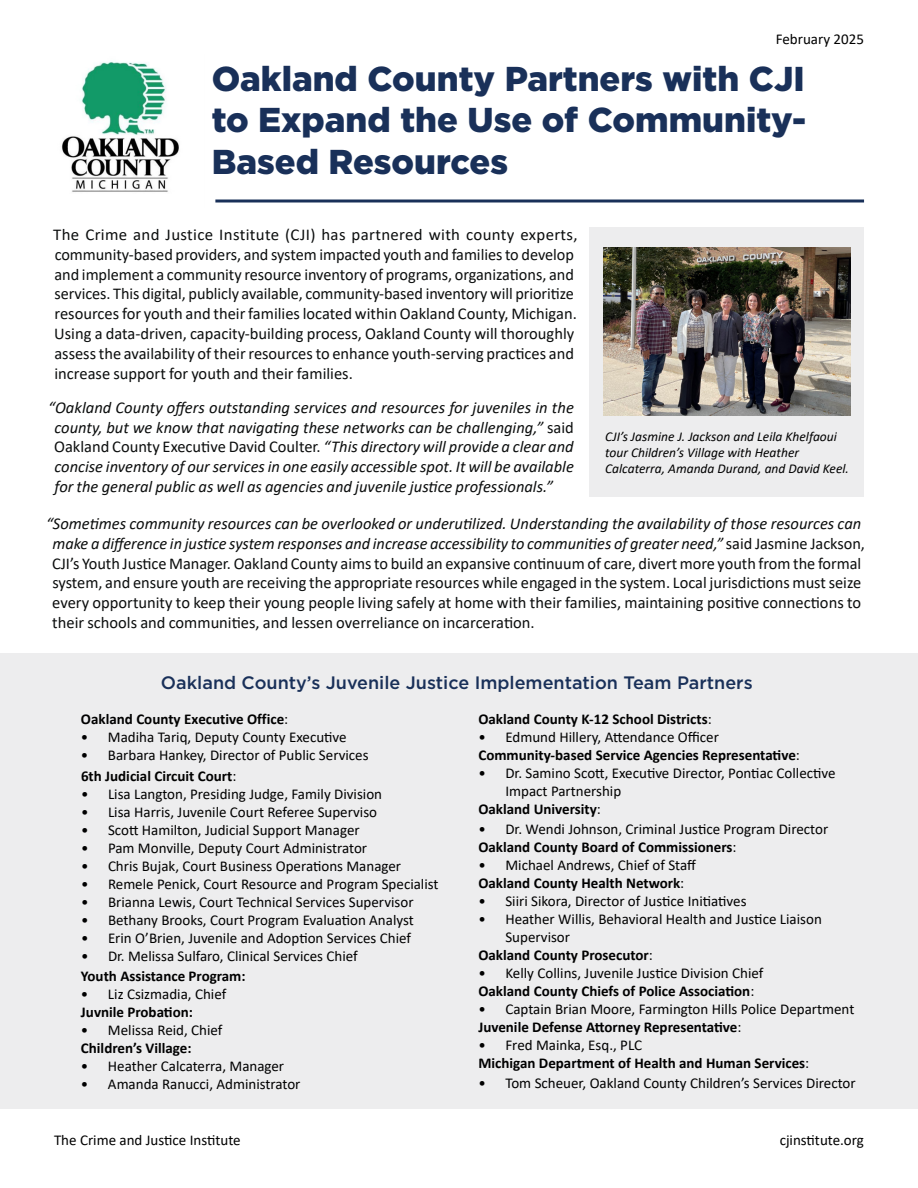
<style>
.page{position:relative;width:918px;height:1188px;background:#fff}
.page>*{position:absolute;margin:0;border:0;box-sizing:border-box;transform-origin:0 0}
.t1{font:900 34.5px/41.4px "Gotham";color:#193059;text-align:justify}
.t2{font:500 18px "Gotham";color:#193059}
.t3{font:16.5px/19.8px "Calibri";color:#0c0e0e}
.t4{font:italic 16.5px/19.8px "Calibri";color:#0c0e0e;text-align:justify}
.t5{font:15px/18px "Calibri";color:#000}
.t6{font:700 15px/18px "Calibri";color:#000}
.t7{font:italic 13.5px/16.2px "Calibri";color:#000}
.s1{font-style:normal}
.s2{font-style:italic}
.s3{font-weight:400}
.s4{font-weight:700}
</style>
<div class="page">
<div style="left:590px;top:228px;width:274px;height:269px;background:#ededee"></div>
<div style="left:0;top:653px;width:918px;height:456px;background:#ededee"></div>
<hr style="left:215px;top:200px;width:649px;height:3px;background:#193059">
<img style="left:61px;top:62px;width:118px;height:130px">
<img style="left:603px;top:248px;width:248px;height:168px">
<p class="t5" style="left:776px;top:29px;width:90px">February 2025</p>
<h1 class="t1" style="left:212px;top:58px;width:596px">Oakland County Partners with CJI to Expand the Use of Community-Based Resources</h1>
<p class="t3" style="left:53px;top:224px;width:526px">The Crime and Justice Institute (CJI) has partnered with county experts, community-based providers, and system impacted youth and families to develop and implement a community resource inventory of programs, organizations, and services. This digital, publicly available, community-based inventory will prioritize resources for youth and their families located within Oakland County, Michigan.<br>Using a data-driven, capacity-building process, Oakland County will thoroughly assess the availability of their resources to enhance youth-serving practices and increase support for youth and their families.</p>
<p class="t4" style="left:54px;top:397px;width:521px;text-indent:-6px">“Oakland County offers outstanding services and resources for juveniles in the county, but we know that navigating these networks can be challenging,” <span class="s1">said Oakland County Executive David Coulter.</span> “This directory will provide a clear and concise inventory of our services in one easily accessible spot. It will be available for the general public as well as agencies and juvenile justice professionals.”</p>
<p class="t7" style="left:605px;top:427px;width:245px">CJI’s Jasmine J. Jackson and Leila Khelfaoui tour Children’s Village with Heather<br>Calcaterra, Amanda Durand, and David Keel.</p>
<p class="t3" style="left:52px;top:513px;width:814px;text-indent:-6px"><span class="s2">“Sometimes community resources can be overlooked or underutilized. Understanding the availability of those resources can make a difference in justice system responses and increase accessibility to communities of greater need,”</span> said Jasmine Jackson, CJI’s Youth Justice Manager. Oakland County aims to build an expansive continuum of care, divert more youth from the formal system, and ensure youth are receiving the appropriate resources while engaged in the system. Local jurisdictions must seize every opportunity to keep their young people living safely at home with their families, maintaining positive connections to their schools and communities, and lessen overreliance on incarceration.</p>
<p class="t2" style="left:161px;top:671px;width:593px">Oakland County’s Juvenile Justice Implementation Team Partners</p>
<p class="t6" style="left:81px;top:710px;width:209px">Oakland County Executive Office<span class="s3">:</span></p>
<p class="t5" style="left:81px;top:728px;width:267px">• Madiha Tariq, Deputy County Executive</p>
<p class="t5" style="left:81px;top:746px;width:289px">• Barbara Hankey, Director of Public Services</p>
<p class="t6" style="left:81px;top:766px;width:157px">6th Judicial Circuit Court<span class="s3">:</span></p>
<p class="t5" style="left:81px;top:784px;width:303px">• Lisa Langton, Presiding Judge, Family Division</p>
<p class="t5" style="left:81px;top:802px;width:298px">• Lisa Harris, Juvenile Court Referee Superviso</p>
<p class="t5" style="left:81px;top:820px;width:280px">• Scott Hamilton, Judicial Support Manager</p>
<p class="t5" style="left:81px;top:838px;width:288px">• Pam Monville, Deputy Court Administrator</p>
<p class="t5" style="left:81px;top:856px;width:322px">• Chris Bujak, Court Business Operations Manager</p>
<p class="t5" style="left:81px;top:874px;width:359px">• Remele Penick, Court Resource and Program Specialist</p>
<p class="t5" style="left:81px;top:892px;width:334px">• Brianna Lewis, Court Technical Services Supervisor</p>
<p class="t5" style="left:81px;top:910px;width:334px">• Bethany Brooks, Court Program Evaluation Analyst</p>
<p class="t5" style="left:81px;top:928px;width:332px">• Erin O’Brien, Juvenile and Adoption Services Chief</p>
<p class="t5" style="left:81px;top:946px;width:278px">• Dr. Melissa Sulfaro, Clinical Services Chief</p>
<p class="t6" style="left:81px;top:967px;width:166px">Youth Assistance Program:</p>
<p class="t5" style="left:81px;top:985px;width:147px">• Liz Csizmadia, Chief</p>
<p class="t6" style="left:81px;top:1003px;width:114px">Juvnile Probation:</p>
<p class="t5" style="left:81px;top:1021px;width:143px">• Melissa Reid, Chief</p>
<p class="t6" style="left:81px;top:1039px;width:112px">Children’s Village:</p>
<p class="t5" style="left:81px;top:1057px;width:205px">• Heather Calcaterra, Manager</p>
<p class="t5" style="left:81px;top:1075px;width:221px">• Amanda Ranucci, Administrator</p>
<p class="t6" style="left:478px;top:710px;width:235px">Oakland County K-12 School Districts<span class="s3">:</span></p>
<p class="t6" style="left:478px;top:728px;width:323px"><span class="s3">• Edmund Hillery, Attendance Officer<br></span>Community-based Service Agencies Representative<span class="s3">:</span></p>
<p class="t5" style="left:478px;top:764px;width:359px">• Dr. Samino Scott, Executive Director, Pontiac Collective</p>
<p class="t5" style="left:505px;top:782px;width:117px">Impact Partnership</p>
<p class="t6" style="left:478px;top:800px;width:124px">Oakland University<span class="s3">:</span></p>
<p class="t5" style="left:478px;top:820px;width:351px">• Dr. Wendi Johnson, Criminal Justice Program Director<br><span class="s4">Oakland County Board of Commissioners</span>:</p>
<p class="t5" style="left:478px;top:856px;width:219px">• Michael Andrews, Chief of Staff<br><span class="s4">Oakland County Health Network</span>:</p>
<p class="t5" style="left:478px;top:892px;width:270px">• Siiri Sikora, Director of Justice Initiatives</p>
<p class="t5" style="left:478px;top:910px;width:345px">• Heather Willis, Behavioral Health and Justice Liaison</p>
<p class="t5" style="left:505px;top:928px;width:66px">Supervisor</p>
<p class="t6" style="left:478px;top:946px;width:176px">Oakland County Prosecutor<span class="s3">:</span></p>
<p class="t5" style="left:478px;top:964px;width:287px">• Kelly Collins, Juvenile Justice Division Chief<br><span class="s4">Oakland County Chiefs of Police Association</span>:</p>
<p class="t5" style="left:478px;top:1000px;width:377px">• Captain Brian Moore, Farmington Hills Police Department<br><span class="s4">Juvenile Defense Attorney Representative</span>:</p>
<p class="t6" style="left:478px;top:1036px;width:332px"><span class="s3">• Fred Mainka, Esq., PLC<br></span>Michigan Department of Health and Human Services<span class="s3">:</span></p>
<p class="t5" style="left:478px;top:1074px;width:379px">• Tom Scheuer, Oakland County Children’s Services Director</p>
<p class="t5" style="left:54px;top:1131px;width:188px">The Crime and Justice Institute</p>
<p class="t5" style="left:780px;top:1131px;width:86px">cjinstitute.org</p>
</div>
